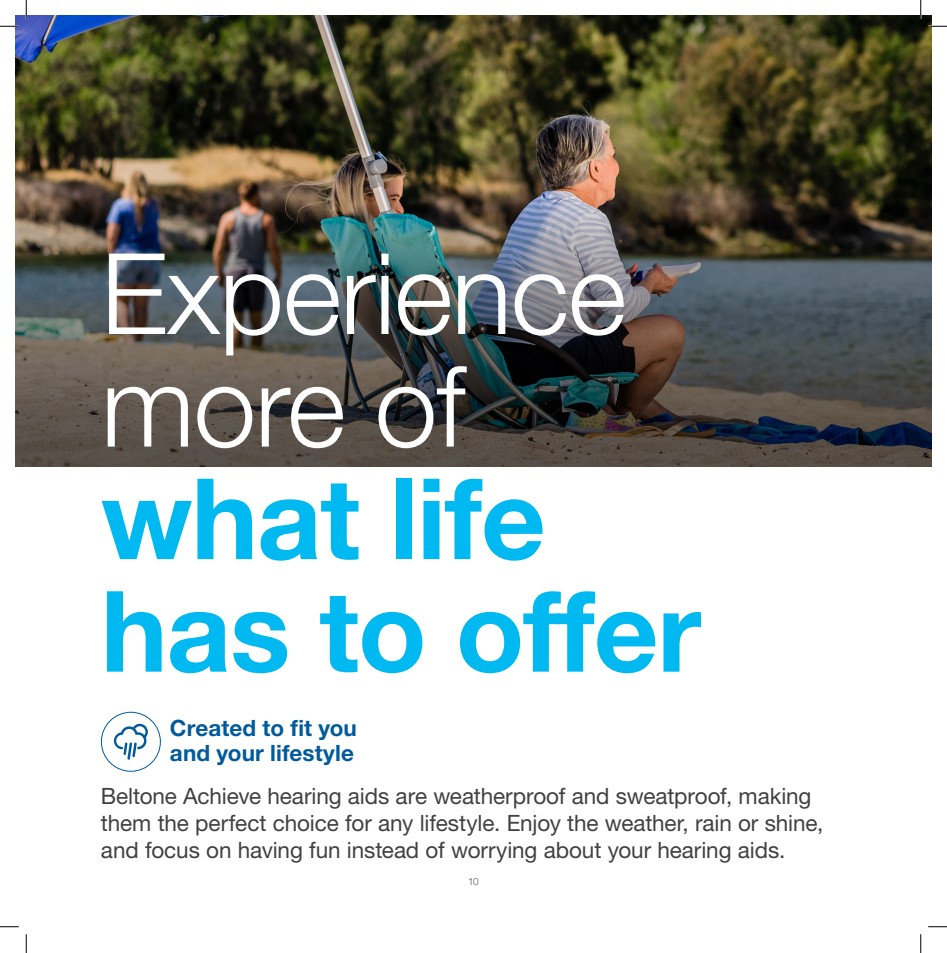
<style>
.page{position:relative;width:947px;height:953px;background:#fff}
.page>*{position:absolute;margin:0;border:0;box-sizing:border-box;transform-origin:0 0}
.t1{font:700 112.5px/112.5px "Helvetica Neue LT Pro";letter-spacing:-.01em;color:#00b9f1}
.t2{font:300 112.5px/112.5px "Helvetica Neue LT Pro";letter-spacing:-.01em;color:#fff}
.t3{font:22.5px/27px "Helvetica Neue LT Pro";letter-spacing:-.005em;color:#414042}
.t4{font:700 22.5px/25px "Helvetica Neue LT Pro";letter-spacing:.005em;color:#005a9c}
.t5{font:300 10px "Helvetica Neue LT Pro";color:#58595b}
</style>
<div class="page">
<img style="left:15px;top:15px;width:917px;height:189px">
<img style="left:15px;top:204px;width:917px;height:262px">
<div style="left:101px;top:711px;width:60px;height:60px;border:1px solid #005a9c;border-radius:50%"></div>
<svg style="left:114px;top:723px;width:34px;height:36px"></svg>
<svg style="left:0;top:25px;width:19px;height:2px"></svg>
<svg style="left:928px;top:25px;width:19px;height:2px"></svg>
<svg style="left:0;top:926px;width:19px;height:1px"></svg>
<svg style="left:928px;top:926px;width:19px;height:1px"></svg>
<svg style="left:25px;top:0;width:2px;height:19px"></svg>
<svg style="left:25px;top:934px;width:2px;height:18px"></svg>
<svg style="left:920px;top:0;width:1px;height:19px"></svg>
<svg style="left:920px;top:934px;width:1px;height:18px"></svg>
<h1 class="t2" style="left:101px;top:235px;width:527px">Experience more of</h1>
<h1 class="t1" style="left:101px;top:460px;width:602px">what life has to offer</h1>
<p class="t4" style="left:170px;top:715px;width:188px">Created to fit you and your lifestyle</p>
<p class="t3" style="left:101px;top:782px;width:724px">Beltone Achieve hearing aids are weatherproof and sweatproof, making them the perfect choice for any lifestyle. Enjoy the weather, rain or shine, and focus on having fun instead of worrying about your hearing aids.</p>
<p class="t5" style="left:468px;top:875px;width:12px">10</p>
</div>
